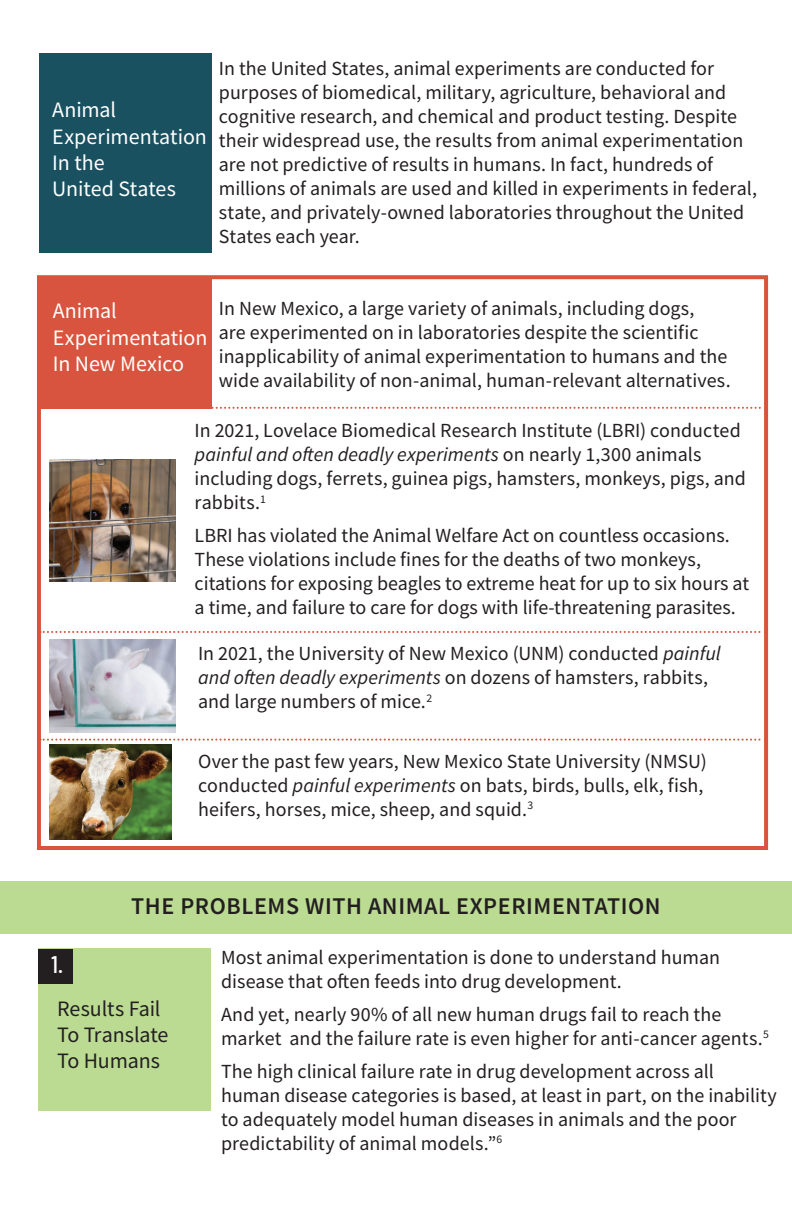
<style>
.page{position:relative;width:792px;height:1224px;background:#fff}
.page>*{position:absolute;margin:0;border:0;box-sizing:border-box;transform-origin:0 0}
.t1{font:600 24px "Source Sans Pro";letter-spacing:.025em;color:#231f20}
.t2{font:500 24px "Barlow Condensed";color:#fff}
.t3{font:22px/26.4px "Source Sans Pro";color:#fff}
.t4{font:22px/26px "Source Sans Pro";letter-spacing:-.005em;color:#231f20}
.t5{font:20px/24px "Source Sans Pro";color:#231f20}
.s1{font-style:italic}
</style>
<div class="page">
<div style="left:37px;top:275px;width:731px;height:575px;border:4px solid #d9543e"></div>
<img style="left:50px;top:460px;width:125px;height:122px">
<img style="left:50px;top:744px;width:121px;height:96px">
<img style="left:50px;top:640px;width:125px;height:92px">
<div style="left:0;top:881px;width:792px;height:53px;background:#bbdb93"></div>
<hr style="left:791px;top:576px;width:1px;height:53px;background:#195160">
<div style="left:39px;top:277px;width:172px;height:132px;background:#d9543e"></div>
<div style="left:38px;top:949px;width:173px;height:162px;background:#bbdb93"></div>
<div style="left:39px;top:53px;width:172px;height:200px;background:#195160"></div>
<div style="left:38px;top:949px;width:35px;height:34px;background:#231f20"></div>
<svg style="left:211px;top:407px;width:556px;height:2px"></svg>
<svg style="left:40px;top:631px;width:726px;height:2px"></svg>
<svg style="left:40px;top:739px;width:726px;height:2px"></svg>
<p class="t3" style="left:52px;top:97px;width:156px">Animal<br>Experimentation</p>
<p class="t3" style="left:52px;top:149px;width:125px">In the<br>United States</p>
<p class="t5" style="left:219px;top:57px;width:540px">In the United States, animal experiments are conducted for purposes of biomedical, military, agriculture, behavioral and cognitive research, and chemical and product testing. Despite their widespread use, the results from animal experimentation are not predictive of results in humans. In fact, hundreds of millions of animals are used and killed in experiments in federal, state, and privately-owned laboratories throughout the United States each year.</p>
<p class="t5" style="left:219px;top:296px;width:513px">In New Mexico, a large variety of animals, including dogs,<br>are experimented on in laboratories despite the scientific inapplicability of animal experimentation to humans and the wide availability of non-animal, human-relevant alternatives.</p>
<p class="t5" style="left:195px;top:419px;width:553px">In 2021, Lovelace Biomedical Research Institute (LBRI) conducted <span class="s1">painful and often deadly experiments</span> on nearly 1,300 animals including dogs, ferrets, guinea pigs, hamsters, monkeys, pigs, and rabbits.<sup>1</sup></p>
<p class="t5" style="left:195px;top:524px;width:556px">LBRI has violated the Animal Welfare Act on countless occasions.<br>These violations include fines for the deaths of two monkeys, citations for exposing beagles to extreme heat for up to six hours at a time, and failure to care for dogs with life-threatening parasites.</p>
<p class="t3" style="left:53px;top:298px;width:156px">Animal<br>Experimentation</p>
<p class="t3" style="left:53px;top:351px;width:133px">In New Mexico</p>
<p class="t5" style="left:198px;top:642px;width:524px">In 2021, the University of New Mexico (UNM) conducted <span class="s1">painful and often deadly experiments</span> on dozens of hamsters, rabbits, and large numbers of mice.<sup>2</sup></p>
<p class="t5" style="left:198px;top:749px;width:510px">Over the past few years, New Mexico State University (NMSU) conducted <span class="s1">painful experiments</span> on bats, birds, bulls, elk, fish, heifers, horses, mice, sheep, and squid.<sup>3</sup></p>
<p class="t1" style="left:131px;top:890px;width:531px">THE PROBLEMS WITH ANIMAL EXPERIMENTATION</p>
<p class="t2" style="left:51px;top:947px;width:13px">1.</p>
<p class="t4" style="left:57px;top:995px;width:113px">Results Fail<br>To Translate<br>To Humans</p>
<p class="t5" style="left:221px;top:945px;width:501px">Most animal experimentation is done to understand human disease that often feeds into drug development.</p>
<p class="t5" style="left:221px;top:1002px;width:549px">And yet, nearly 90% of all new human drugs fail to reach the market and the failure rate is even higher for anti-cancer agents.<sup>5</sup></p>
<p class="t5" style="left:221px;top:1059px;width:557px">The high clinical failure rate in drug development across all human disease categories is based, at least in part, on the inability to adequately model human diseases in animals and the poor predictability of animal models.”<sup>6</sup></p>
</div>
